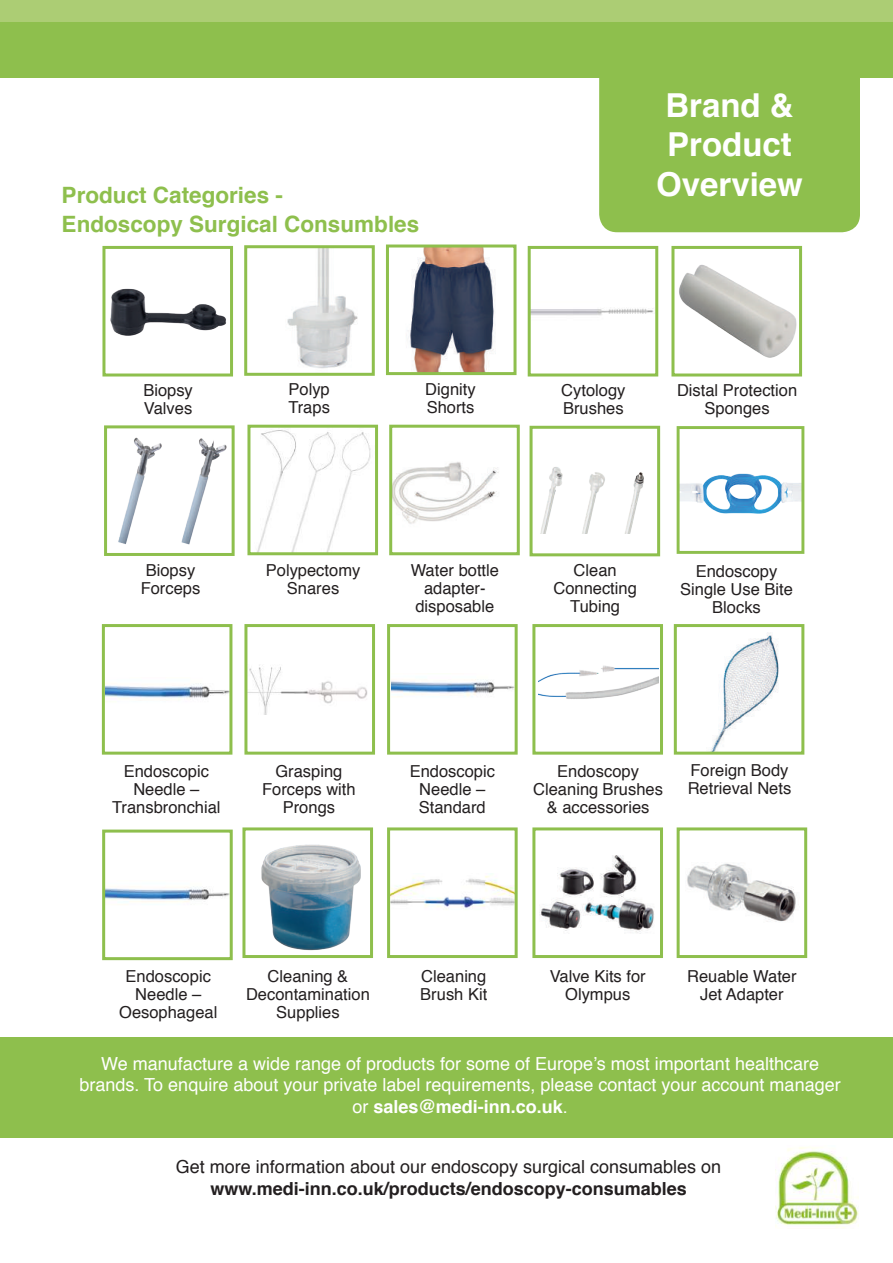
<style>
.page{position:relative;width:893px;height:1263px;background:#fff}
.page>*{position:absolute;margin:0;border:0;box-sizing:border-box;transform-origin:0 0}
.t1{font:700 33px/39.6px "Helvetica";color:#fff;text-align:center}
.t2{font:700 22.5px/28.8px "Helvetica";color:#8ebf4d}
.t3{font:18px/21.6px "Helvetica";color:#fff;text-align:center}
.t4{font:18px "Helvetica";color:#231f20}
.t5{font:700 18px "Helvetica";color:#231f20}
.t6{font:16.5px/18px "Helvetica";color:#231f20;text-align:center}
.s1{font-weight:700}
</style>
<div class="page">
<div style="left:1px;top:1037px;width:892px;height:101px;background:#8ebf4d"></div>
<img style="left:775px;top:1147px;width:84px;height:81px">
<div style="left:0;top:0;width:893px;height:78px;background:#8ebf4d"></div>
<div style="left:0;top:0;width:893px;height:21px;background:#accd74"></div>
<img style="left:287px;top:249px;width:71px;height:120px">
<div style="left:244px;top:245px;width:131px;height:131px;border:3px solid #8ebf4d"></div>
<img style="left:408px;top:248px;width:86px;height:123px">
<div style="left:386px;top:244px;width:130px;height:131px;border:3px solid #8ebf4d"></div>
<img style="left:257px;top:430px;width:114px;height:121px">
<div style="left:247px;top:425px;width:131px;height:130px;border:3px solid #8ebf4d"></div>
<img style="left:532px;top:308px;width:122px;height:8px">
<div style="left:528px;top:246px;width:130px;height:130px;border:3px solid #8ebf4d"></div>
<img style="left:118px;top:437px;width:109px;height:108px">
<div style="left:104px;top:425px;width:131px;height:131px;border:3px solid #8ebf4d"></div>
<img style="left:393px;top:462px;width:106px;height:62px">
<div style="left:389px;top:425px;width:131px;height:130px;border:3px solid #8ebf4d"></div>
<img style="left:110px;top:288px;width:116px;height:48px">
<div style="left:102px;top:246px;width:131px;height:130px;border:3px solid #8ebf4d"></div>
<img style="left:679px;top:264px;width:118px;height:94px">
<div style="left:671px;top:246px;width:131px;height:130px;border:3px solid #8ebf4d"></div>
<img style="left:711px;top:632px;width:68px;height:119px">
<div style="left:674px;top:624px;width:130px;height:131px;border:3px solid #8ebf4d"></div>
<img style="left:538px;top:665px;width:120px;height:34px">
<div style="left:532px;top:624px;width:131px;height:131px;border:3px solid #8ebf4d"></div>
<img style="left:541px;top:467px;width:103px;height:66px">
<div style="left:530px;top:426px;width:130px;height:130px;border:3px solid #8ebf4d"></div>
<img style="left:248px;top:665px;width:120px;height:50px">
<div style="left:244px;top:624px;width:131px;height:131px;border:3px solid #8ebf4d"></div>
<img style="left:106px;top:683px;width:122px;height:17px">
<div style="left:102px;top:624px;width:130px;height:131px;border:3px solid #8ebf4d"></div>
<img style="left:261px;top:844px;width:100px;height:107px">
<div style="left:242px;top:827px;width:131px;height:131px;border:3px solid #8ebf4d"></div>
<img style="left:392px;top:680px;width:122px;height:16px">
<div style="left:387px;top:624px;width:131px;height:131px;border:3px solid #8ebf4d"></div>
<img style="left:106px;top:887px;width:123px;height:15px">
<div style="left:102px;top:829px;width:131px;height:131px;border:3px solid #8ebf4d"></div>
<div style="left:599px;top:47px;width:261px;height:185px;background:#8ebf4d;border-radius:18px"></div>
<img style="left:681px;top:473px;width:119px;height:41px">
<div style="left:677px;top:426px;width:127px;height:128px;border:3px solid #8ebf4d"></div>
<img style="left:391px;top:876px;width:123px;height:34px">
<div style="left:387px;top:827px;width:131px;height:131px;border:3px solid #8ebf4d"></div>
<img style="left:540px;top:855px;width:114px;height:79px">
<div style="left:532px;top:827px;width:131px;height:131px;border:3px solid #8ebf4d"></div>
<img style="left:687px;top:863px;width:112px;height:59px">
<div style="left:677px;top:827px;width:130px;height:131px;border:3px solid #8ebf4d"></div>
<h2 class="t2" style="left:62px;top:181px;width:359px">Product Categories -<br>Endoscopy Surgical Consumbles</h2>
<h1 class="t1" style="left:656px;top:86px;width:148px">Brand &amp;<br>Product<br>Overview</h1>
<p class="t6" style="left:288px;top:381px;width:43px;text-align:left">Polyp<br>Traps</p>
<p class="t6" style="left:425px;top:381px;width:52px;text-align:left">Dignity<br>Shorts</p>
<p class="t6" style="left:561px;top:382px;width:66px;text-align:left">Cytology<br>Brushes</p>
<p class="t6" style="left:143px;top:382px;width:51px;text-align:left">Biopsy<br>Valves</p>
<p class="t6" style="left:677px;top:382px;width:122px">Distal Protection<br>Sponges</p>
<p class="t6" style="left:141px;top:562px;width:61px">Biopsy<br>Forceps</p>
<p class="t6" style="left:266px;top:562px;width:96px">Polypectomy<br>Snares</p>
<p class="t6" style="left:411px;top:562px;width:90px">Water bottle adapter&shy;disposable</p>
<p class="t6" style="left:553px;top:562px;width:85px">Clean<br>Connecting<br>Tubing</p>
<p class="t6" style="left:680px;top:562px;width:114px">Endoscopy<br>Single Use Bite<br>Blocks</p>
<p class="t6" style="left:112px;top:762px;width:110px">Endoscopic<br>Needle –<br>Transbronchial</p>
<p class="t6" style="left:262px;top:762px;width:95px">Grasping<br>Forceps with<br>Prongs</p>
<p class="t6" style="left:410px;top:762px;width:87px">Endoscopic<br>Needle –<br>Standard</p>
<p class="t6" style="left:533px;top:762px;width:131px">Endoscopy<br>Cleaning Brushes &amp; accessories</p>
<p class="t6" style="left:688px;top:761px;width:105px;text-align:left">Foreign Body<br>Retrieval Nets</p>
<p class="t6" style="left:119px;top:968px;width:100px">Endoscopic<br>Needle –<br>Oesophageal</p>
<p class="t6" style="left:246px;top:968px;width:125px">Cleaning &amp;<br>Decontamination<br>Supplies</p>
<p class="t6" style="left:420px;top:968px;width:68px;text-align:left">Cleaning<br>Brush Kit</p>
<p class="t6" style="left:550px;top:968px;width:97px">Valve Kits for<br>Olympus</p>
<p class="t6" style="left:687px;top:968px;width:111px">Reuable Water<br>Jet Adapter</p>
<p class="t3" style="left:80px;top:1053px;width:763px">We manufacture a wide range of products for some of Europe’s most important healthcare brands. To enquire about your private label requirements, please contact your account manager or <span class="s1">sales@medi-inn.co.uk</span>.</p>
<p class="t4" style="left:176px;top:1152px;width:547px">Get more information about our endoscopy surgical consumables on</p>
<p class="t5" style="left:210px;top:1174px;width:478px">www.medi-inn.co.uk/products/endoscopy-consumables</p>
</div>
